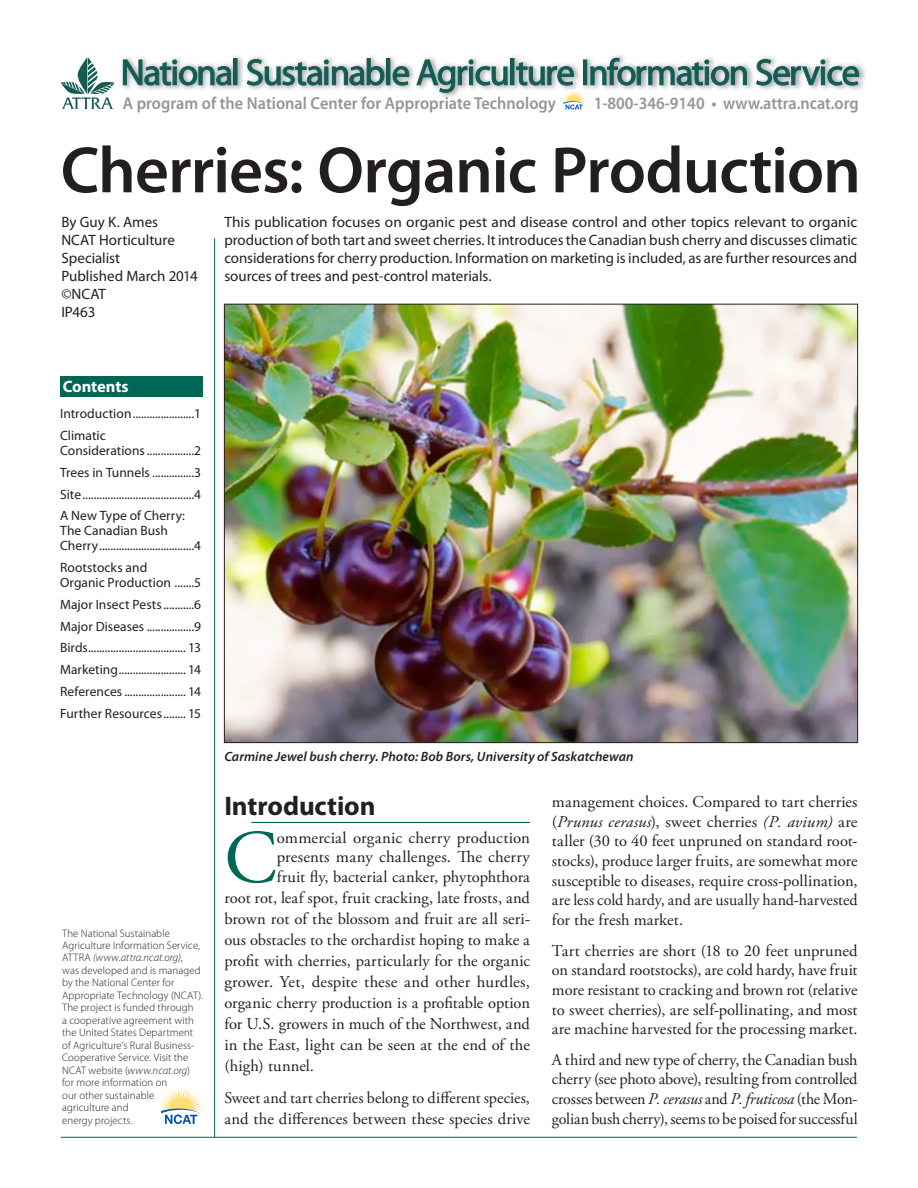
<style>
.page{position:relative;width:918px;height:1188px;background:#fff}
.page>*{position:absolute;margin:0;border:0;box-sizing:border-box;transform-origin:0 0}
.t1{font:75.3px "Adobe Garamond Pro";color:#006756}
.t2{font:600 66px "Myriad Pro";letter-spacing:-.015em;color:#231f20}
.t3{font:700 27px "Myriad Pro";letter-spacing:-.005em;color:#231f20}
.t4{font:600 17.4px "Myriad Pro";letter-spacing:.005em;color:#939598;scale:.94 1}
.t5{font:16.5px/19.6px "Adobe Garamond Pro";color:#231f20;text-align:justify}
.t6{font:700 16.5px "Myriad Pro";letter-spacing:-.005em;color:#fff}
.t7{font:15px/18px "Myriad Pro";color:#231f20}
.t8{font:13.5px/21.8px "Myriad Pro";color:#231f20}
.t9{font:italic 600 13.5px "Myriad Pro";letter-spacing:.01em;color:#231f20}
.t10{font:300 10.8px/12.5px "Myriad Pro";letter-spacing:.01em;color:#231f20}
.s1{font-style:italic}
</style>
<div class="page">
<hr style="left:214px;top:238px;width:1px;height:899px;background:#006756">
<hr style="left:61px;top:1137px;width:796px;height:1px;background:#006756">
<svg style="left:161px;top:1088px;width:41px;height:36px"></svg>
<img style="left:121px;top:55px;width:745px;height:43px">
<svg style="left:123px;top:59px;width:108px;height:29px"></svg>
<div style="left:234px;top:58px;width:3px;height:27px;border:1px solid #145c53"></div>
<svg style="left:247px;top:58px;width:137px;height:30px"></svg>
<div style="left:386px;top:58px;width:4px;height:27px;border:1px solid #145c53"></div>
<svg style="left:393px;top:66px;width:16px;height:20px"></svg>
<svg style="left:416px;top:58px;width:92px;height:39px"></svg>
<div style="left:510px;top:58px;width:4px;height:27px;border:1px solid #145c53"></div>
<svg style="left:756px;top:59px;width:103px;height:27px"></svg>
<svg style="left:61px;top:58px;width:53px;height:51px"></svg>
<svg style="left:516px;top:58px;width:231px;height:52px"></svg>
<div style="left:60px;top:376px;width:143px;height:21px;background:#006756"></div>
<hr style="left:251px;top:822px;width:279px;height:1px;background:#006756">
<img style="left:226px;top:306px;width:630px;height:435px">
<p class="t4" style="left:123px;top:96px;width:462px">A program of the National Center for Appropriate Technology</p>
<p class="t4" style="left:594px;top:96px;width:283px">1-800-346-9140 • www.attra.ncat.org</p>
<h2 class="t2" style="left:61px;top:145px;width:802px">Cherries: Organic Production</h2>
<p class="t7" style="left:61px;top:214px;width:138px">By Guy K. Ames<br>NCAT Horticulture<br>Specialist<br>Published March 2014 ©NCAT<br>IP463</p>
<p class="t7" style="left:224px;top:214px;width:635px;text-align:justify">This publication focuses on organic pest and disease control and other topics relevant to organic production of both tart and sweet cherries. It introduces the Canadian bush cherry and discusses climatic considerations for cherry production. Information on marketing is included, as are further resources and sources of trees and pest-control materials.</p>
<p class="t6" style="left:63px;top:380px;width:68px">Contents</p>
<p class="t8" style="left:60px;top:404px;width:143px">Introduction ......................1<br>Climatic</p>
<p class="t8" style="left:60px;top:441px;width:143px;text-align:justify">Considerations .................2<br>Trees in Tunnels ...............3<br>Site ........................................4<br>A New Type of Cherry:</p>
<p class="t8" style="left:60px;top:524px;width:142px;line-height:15px">The Canadian Bush<br>Cherry ..................................4</p>
<p class="t8" style="left:60px;top:561px;width:142px;line-height:15px">Rootstocks and<br>Organic Production .......5</p>
<p class="t8" style="left:60px;top:595px;width:143px;text-align:justify">Major Insect Pests ...........6<br>Major Diseases .................9<br>Birds ................................... 13<br>Marketing ........................ 14<br>References ...................... 14<br>Further Resources ........ 15</p>
<p class="t10" style="left:62px;top:928px;width:142px">The National Sustainable<br>Agriculture Information Service,<br>ATTRA <span class="s1">(www.attra.ncat.org)</span>,<br>was developed and is managed by the National Center for<br>Appropriate Technology (NCAT).<br>The project is funded through<br>a cooperative agreement with the United States Department of Agriculture’s Rural Business-<br>Cooperative Service. Visit the<br>NCAT website (<span class="s1">www.ncat.org</span>) for more information on<br>our other sustainable agriculture and<br>energy projects.</p>
<p class="t9" style="left:224px;top:752px;width:411px">Carmine Jewel bush cherry. Photo: Bob Bors, University of Saskatchewan</p>
<h3 class="t3" style="left:224px;top:796px;width:153px">Introduction</h3>
<h1 class="t1" style="left:224px;top:828px;width:54px">C</h1>
<p class="t5" style="left:277px;top:829px;width:255px">ommercial organic cherry production presents many challenges. The cherry fruit fly, bacterial canker, phytophthora</p>
<p class="t5" style="left:224px;top:889px;width:307px;line-height:21px">root rot, leaf spot, fruit cracking, late frosts, and brown rot of the blossom and fruit are all seri&shy;ous obstacles to the orchardist hoping to make a profit with cherries, particularly for the organic grower. Yet, despite these and other hurdles, organic cherry production is a profitable option for U.S. growers in much of the Northwest, and in the East, light can be seen at the end of the (high) tunnel.</p>
<p class="t5" style="left:224px;top:1089px;width:307px;line-height:21px">Sweet and tart cherries belong to different species, and the differences between these species drive</p>
<p class="t5" style="left:552px;top:793px;width:307px">management choices. Compared to tart cherries (<span class="s1">Prunus cerasus</span>), sweet cherries <span class="s1">(P. avium)</span> are taller (30 to 40 feet unpruned on standard root&shy;stocks), produce larger fruits, are somewhat more susceptible to diseases, require cross-pollination, are less cold hardy, and are usually hand-harvested for the fresh market.</p>
<p class="t5" style="left:552px;top:942px;width:307px">Tart cherries are short (18 to 20 feet unpruned on standard rootstocks), are cold hardy, have fruit more resistant to cracking and brown rot (relative to sweet cherries), are self-pollinating, and most are machine harvested for the processing market.</p>
<p class="t5" style="left:552px;top:1051px;width:307px">A third and new type of cherry, the Canadian bush cherry (see photo above), resulting from controlled crosses between <span class="s1">P. cerasus</span> and <span class="s1">P. fruticosa</span> (the Mon&shy;golian bush cherry), seems to be poised for successful</p>
</div>
